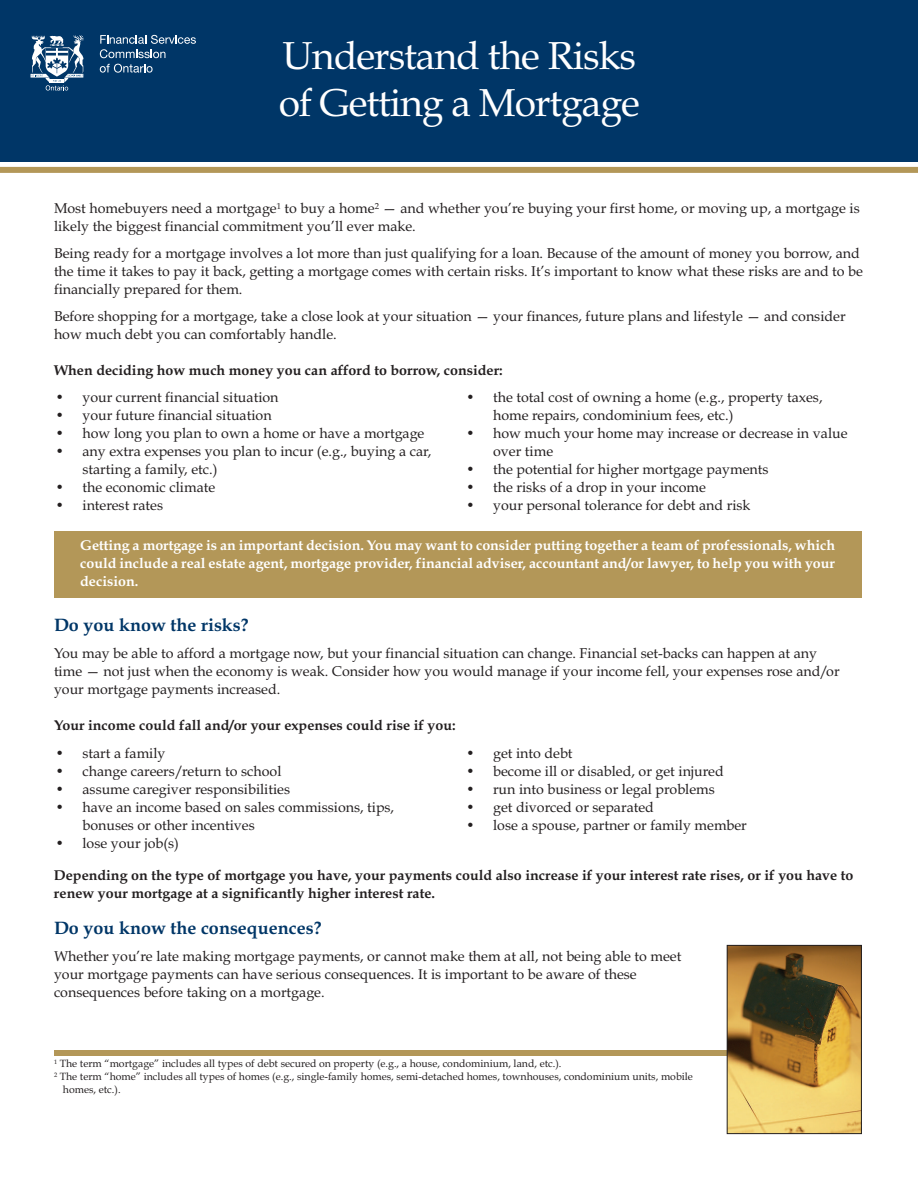
<style>
.page{position:relative;width:918px;height:1188px;background:#fff}
.page>*{position:absolute;margin:0;border:0;box-sizing:border-box;transform-origin:0 0}
.t1{font:39px/47.2px "Book Antiqua";letter-spacing:-.025em;color:#fff}
.t2{font:700 18px "Book Antiqua";color:#003667}
.t3{font:14.25px/18px "Book Antiqua";color:#231f20}
.t4{font:700 14.25px/18px "Book Antiqua";color:#231f20}
.t5{font:700 14.25px/18px "Book Antiqua";letter-spacing:-.005em;color:#fff;text-align:justify}
.t6{font:10.5px "Book Antiqua";color:#231f20}
</style>
<div class="page">
<div style="left:0;top:167px;width:918px;height:6px;background:#b39758"></div>
<div style="left:0;top:0;width:918px;height:162px;background:#003667"></div>
<svg style="left:100px;top:35px;width:96px;height:23px"></svg>
<svg style="left:100px;top:64px;width:53px;height:9px"></svg>
<svg style="left:31px;top:35px;width:53px;height:56px"></svg>
<div style="left:54px;top:531px;width:807px;height:67px;background:#b39758"></div>
<div style="left:54px;top:1050px;width:783px;height:6px;background:#b39758"></div>
<img style="left:729px;top:947px;width:131px;height:185px">
<div style="left:727px;top:945px;width:135px;height:189px;border:1px solid #231f20"></div>
<p class="t1" style="left:279px;top:32px;width:363px">Understand the Risks of Getting a Mortgage</p>
<p class="t3" style="left:54px;top:199px;width:807px">Most homebuyers need a mortgage<sup>1</sup> to buy a home<sup>2</sup> — and whether you’re buying your first home, or moving up, a mortgage is likely the biggest financial commitment you’ll ever make.</p>
<p class="t3" style="left:54px;top:244px;width:810px">Being ready for a mortgage involves a lot more than just qualifying for a loan. Because of the amount of money you borrow, and the time it takes to pay it back, getting a mortgage comes with certain risks. It’s important to know what these risks are and to be financially prepared for them.</p>
<p class="t3" style="left:54px;top:307px;width:793px">Before shopping for a mortgage, take a close look at your situation — your finances, future plans and lifestyle — and consider how much debt you can comfortably handle.</p>
<h5 class="t4" style="left:54px;top:361px;width:450px">When deciding how much money you can afford to borrow, consider:</h5>
<p class="t3" style="left:55px;top:388px;width:225px">• your current financial situation</p>
<p class="t3" style="left:466px;top:388px;width:358px">• the total cost of owning a home (e.g., property taxes,</p>
<p class="t3" style="left:55px;top:406px;width:218px">• your future financial situation</p>
<p class="t3" style="left:493px;top:406px;width:242px">home repairs, condominium fees, etc.)</p>
<p class="t3" style="left:55px;top:424px;width:370px">• how long you plan to own a home or have a mortgage</p>
<p class="t3" style="left:466px;top:424px;width:383px">• how much your home may increase or decrease in value</p>
<p class="t3" style="left:55px;top:442px;width:377px">• any extra expenses you plan to incur (e.g., buying a car,</p>
<p class="t3" style="left:493px;top:442px;width:62px">over time</p>
<p class="t3" style="left:83px;top:460px;width:137px">starting a family, etc.)</p>
<p class="t3" style="left:466px;top:460px;width:304px">• the potential for higher mortgage payments</p>
<p class="t3" style="left:56px;top:478px;width:161px">• the economic climate</p>
<p class="t3" style="left:466px;top:478px;width:241px">• the risks of a drop in your income</p>
<p class="t3" style="left:56px;top:496px;width:109px">• interest rates</p>
<p class="t3" style="left:466px;top:496px;width:286px">• your personal tolerance for debt and risk</p>
<p class="t5" style="left:80px;top:536px;width:756px">Getting a mortgage is an important decision. You may want to consider putting together a team of professionals, which could include a real estate agent, mortgage provider, financial adviser, accountant and/or lawyer, to help you with your decision.</p>
<h4 class="t2" style="left:54px;top:615px;width:196px">Do you know the risks?</h4>
<p class="t3" style="left:54px;top:644px;width:787px">You may be able to afford a mortgage now, but your financial situation can change. Financial set-backs can happen at any time — not just when the economy is weak. Consider how you would manage if your income fell, your expenses rose and/or your mortgage payments increased.</p>
<h5 class="t4" style="left:54px;top:716px;width:403px">Your income could fall and/or your expenses could rise if you:</h5>
<p class="t3" style="left:55px;top:744px;width:112px">• start a family</p>
<p class="t3" style="left:466px;top:744px;width:108px">• get into debt</p>
<p class="t3" style="left:55px;top:762px;width:227px">• change careers/return to school</p>
<p class="t3" style="left:466px;top:762px;width:259px">• become ill or disabled, or get injured</p>
<p class="t3" style="left:55px;top:780px;width:236px">• assume caregiver responsibilities</p>
<p class="t3" style="left:466px;top:780px;width:250px">• run into business or legal problems</p>
<p class="t3" style="left:55px;top:798px;width:340px">• have an income based on sales commissions, tips,</p>
<p class="t3" style="left:466px;top:798px;width:189px">• get divorced or separated</p>
<p class="t3" style="left:82px;top:816px;width:174px">bonuses or other incentives</p>
<p class="t3" style="left:466px;top:816px;width:282px">• lose a spouse, partner or family member</p>
<p class="t3" style="left:55px;top:834px;width:125px">• lose your job(s)</p>
<h5 class="t4" style="left:54px;top:866px;width:801px">Depending on the type of mortgage you have, your payments could also increase if your interest rate rises, or if you have to renew your mortgage at a significantly higher interest rate.</h5>
<h4 class="t2" style="left:54px;top:918px;width:269px">Do you know the consequences?</h4>
<p class="t3" style="left:54px;top:947px;width:629px">Whether you’re late making mortgage payments, or cannot make them at all, not being able to meet your mortgage payments can have serious consequences. It is important to be aware of these consequences before taking on a mortgage.</p>
<p class="t6" style="left:54px;top:1058px;width:509px"><sup>1</sup> The term “mortgage” includes all types of debt secured on property (e.g., a house, condominium, land, etc.).</p>
<p class="t6" style="left:54px;top:1070px;width:640px"><sup>2</sup> The term “home” includes all types of homes (e.g., single-family homes, semi-detached homes, townhouses, condominium units, mobile</p>
<p class="t6" style="left:63px;top:1083px;width:59px">homes, etc.).</p>
</div>
